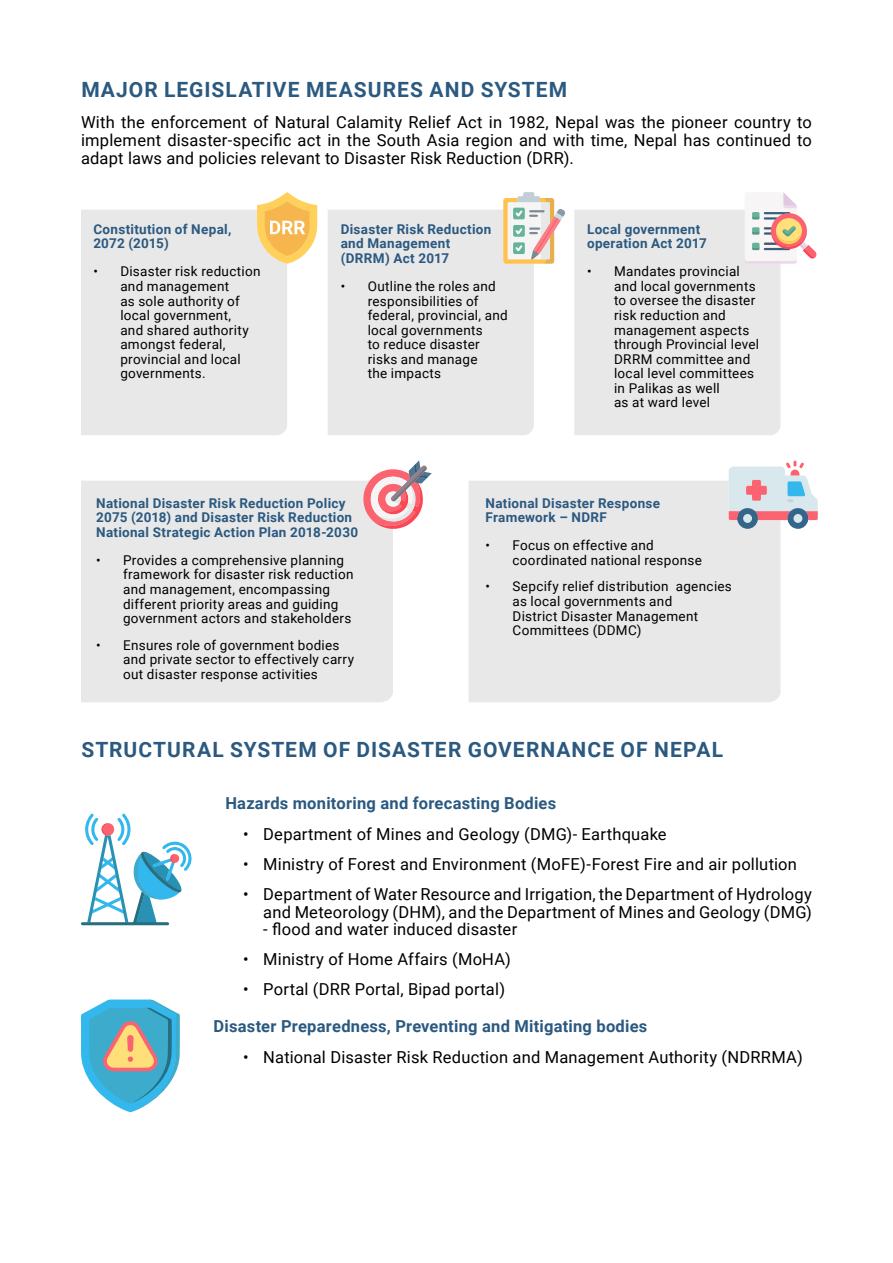
<style>
.page{position:relative;width:893px;height:1263px;background:#fff}
.page>*{position:absolute;margin:0;border:0;box-sizing:border-box;transform-origin:0 0}
.t1{font:700 21px "Roboto";letter-spacing:.05em;color:#2b5980}
.t2{font:16.5px/17.9px "Roboto";letter-spacing:.01em;color:#000;text-align:justify}
.t3{font:700 16.5px "Roboto";letter-spacing:.015em;color:#2b5980}
.t4{font:13.5px/14.5px "Roboto";letter-spacing:.02em;color:#000}
.t5{font:700 13.5px/14.5px "Roboto";letter-spacing:.02em;color:#2b5980}
</style>
<div class="page">
<div style="left:81px;top:210px;width:206px;height:225px;background:#e8e8e8"></div>
<div style="left:328px;top:210px;width:206px;height:225px;background:#e8e8e8"></div>
<div style="left:574px;top:210px;width:206px;height:225px;background:#e8e8e8"></div>
<div style="left:81px;top:481px;width:312px;height:221px;background:#e8e8e8"></div>
<div style="left:469px;top:481px;width:311px;height:221px;background:#e8e8e8"></div>
<svg style="left:257px;top:192px;width:60px;height:72px"></svg>
<svg style="left:503px;top:192px;width:62px;height:72px"></svg>
<svg style="left:744px;top:192px;width:73px;height:72px"></svg>
<svg style="left:362px;top:461px;width:70px;height:68px"></svg>
<svg style="left:729px;top:461px;width:89px;height:68px"></svg>
<div style="left:793px;top:514px;width:9px;height:9px;background:#d9e8ed;border-radius:50%"></div>
<div style="left:743px;top:514px;width:9px;height:9px;background:#d9e8ed;border-radius:50%"></div>
<svg style="left:81px;top:814px;width:111px;height:111px"></svg>
<svg style="left:81px;top:999px;width:99px;height:113px"></svg>
<h1 class="t1" style="left:81px;top:75px;width:487px">MAJOR LEGISLATIVE MEASURES AND SYSTEM</h1>
<p class="t2" style="left:81px;top:113px;width:732px">With the enforcement of Natural Calamity Relief Act in 1982, Nepal was the pioneer country to implement disaster-specific act in the South Asia region and with time, Nepal has continued to adapt laws and policies relevant to Disaster Risk Reduction (DRR).</p>
<p class="t5" style="left:93px;top:221px;width:140px">Constitution of Nepal,<br>2072 (2015)</p>
<p class="t4" style="left:120px;top:264px;width:142px;text-indent:-27px">• Disaster risk reduction and management<br>as sole authority of local government,<br>and shared authority amongst federal, provincial and local governments.</p>
<p class="t5" style="left:341px;top:221px;width:152px">Disaster Risk Reduction and Management (DRRM) Act 2017</p>
<p class="t4" style="left:368px;top:278px;width:142px;text-indent:-27px">• Outline the roles and responsibilities of federal, provincial, and local governments<br>to reduce disaster risks and manage<br>the impacts</p>
<p class="t5" style="left:587px;top:221px;width:121px">Local government operation Act 2017</p>
<p class="t4" style="left:614px;top:264px;width:147px;text-indent:-27px">• Mandates provincial and local governments to oversee the disaster risk reduction and management aspects through Provincial level<br>DRRM committee and local level committees in Palikas as well<br>as at ward level</p>
<p class="t5" style="left:96px;top:495px;width:264px">National Disaster Risk Reduction Policy<br>2075 (2018) and Disaster Risk Reduction<br>National Strategic Action Plan 2018-2030</p>
<p class="t4" style="left:123px;top:552px;width:232px;text-indent:-27px">• Provides a comprehensive planning framework for disaster risk reduction and management, encompassing different priority areas and guiding government actors and stakeholders</p>
<p class="t4" style="left:123px;top:637px;width:233px;text-indent:-27px">• Ensures role of government bodies and private sector to effectively carry out disaster response activities</p>
<p class="t5" style="left:486px;top:495px;width:176px">National Disaster Response<br>Framework – NDRF</p>
<p class="t4" style="left:513px;top:538px;width:191px;text-indent:-27px">• Focus on effective and coordinated national response</p>
<p class="t4" style="left:513px;top:579px;width:221px;text-indent:-27px">• Sepcify relief distribution agencies as local governments and<br>District Disaster Management<br>Committees (DDMC)</p>
<h1 class="t1" style="left:81px;top:735px;width:643px">STRUCTURAL SYSTEM OF DISASTER GOVERNANCE OF NEPAL</h1>
<p class="t3" style="left:225px;top:791px;width:332px">Hazards monitoring and forecasting Bodies</p>
<p class="t2" style="left:243px;top:825px;width:425px">• Department of Mines and Geology (DMG)- Earthquake</p>
<p class="t2" style="left:243px;top:854px;width:555px">• Ministry of Forest and Environment (MoFE)-Forest Fire and air pollution</p>
<p class="t2" style="left:243px;top:884px;width:570px;text-align:right">• Department of Water Resource and Irrigation, the Department of Hydrology and Meteorology (DHM), and the Department of Mines and Geology (DMG)</p>
<p class="t2" style="left:263px;top:920px;width:255px">- flood and water induced disaster</p>
<p class="t2" style="left:243px;top:950px;width:269px">• Ministry of Home Affairs (MoHA)</p>
<p class="t2" style="left:243px;top:979px;width:264px">• Portal (DRR Portal, Bipad portal)</p>
<p class="t3" style="left:214px;top:1014px;width:435px">Disaster Preparedness, Preventing and Mitigating bodies</p>
<p class="t2" style="left:243px;top:1047px;width:561px">• National Disaster Risk Reduction and Management Authority (NDRRMA)</p>
</div>
